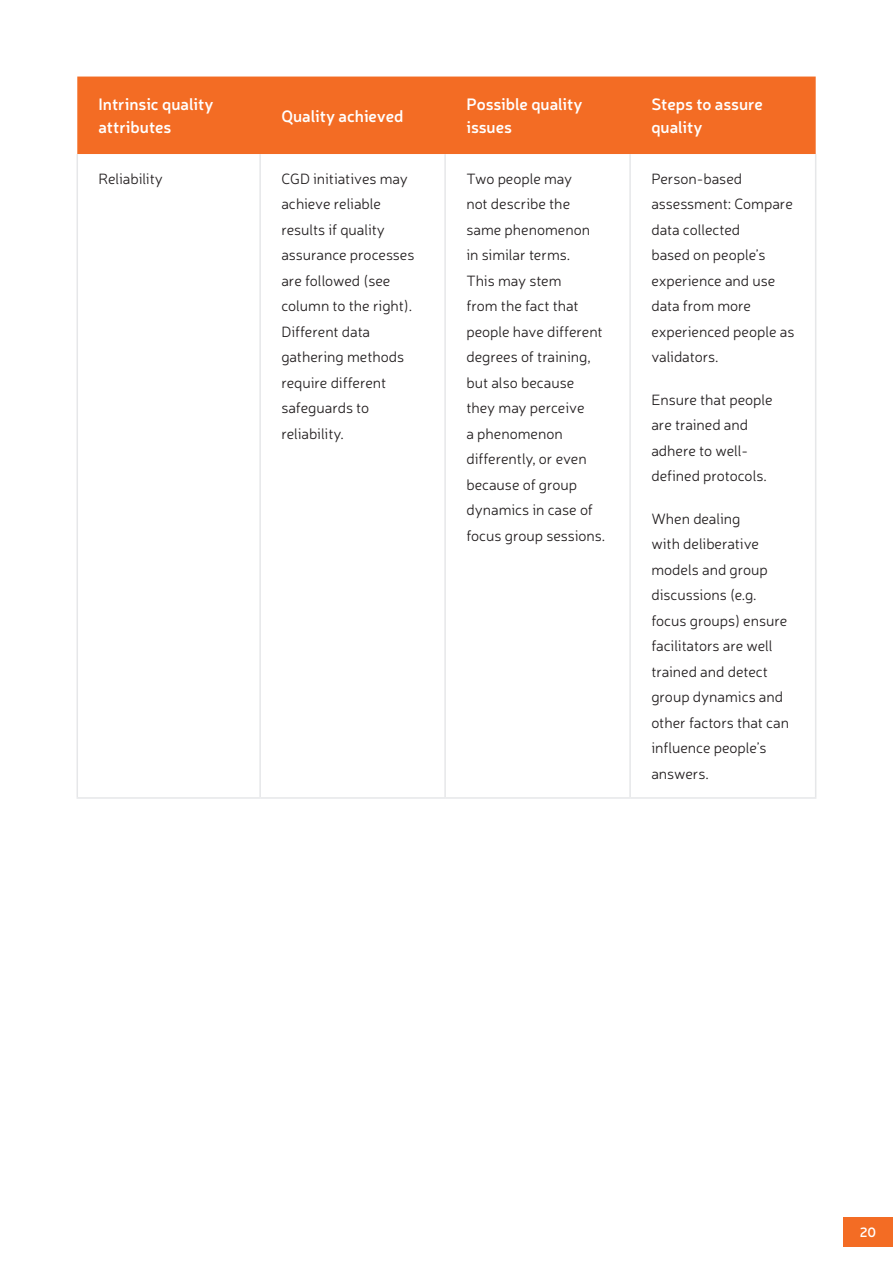
<style>
.page{position:relative;width:893px;height:1263px;background:#fff}
.page>*{position:absolute;margin:0;border:0;box-sizing:border-box;transform-origin:0 0}
.t1{font:600 16.5px/22.5px "Neris";color:#fff}
.t2{font:300 15px/25.5px "Neris";color:#231f20}
.t3{font:600 13.5px "Neris";color:#fff}
</style>
<div class="page">
<div style="left:843px;top:1217px;width:50px;height:30px;background:#f36c24"></div>
<div style="left:77px;top:77px;width:739px;height:77px;background:#f36c24"></div>
<hr style="left:259px;top:154px;width:2px;height:643px;background:#e6e7e9">
<hr style="left:444px;top:154px;width:2px;height:643px;background:#e6e7e9">
<hr style="left:629px;top:154px;width:2px;height:643px;background:#e6e7e9">
<hr style="left:77px;top:797px;width:183px;height:2px;background:#e6e7e9">
<hr style="left:260px;top:797px;width:185px;height:2px;background:#e6e7e9">
<hr style="left:445px;top:797px;width:185px;height:2px;background:#e6e7e9">
<hr style="left:630px;top:797px;width:186px;height:2px;background:#e6e7e9">
<hr style="left:77px;top:154px;width:1px;height:643px;background:#e6e7e9">
<hr style="left:815px;top:154px;width:1px;height:643px;background:#e6e7e9">
<p class="t1" style="left:99px;top:92px;width:116px">Intrinsic quality attributes</p>
<p class="t1" style="left:281px;top:104px;width:124px">Quality achieved</p>
<p class="t1" style="left:466px;top:92px;width:118px">Possible quality issues</p>
<p class="t1" style="left:651px;top:92px;width:113px">Steps to assure quality</p>
<p class="t2" style="left:99px;top:165px;width:66px">Reliability</p>
<p class="t2" style="left:281px;top:165px;width:135px">CGD initiatives may achieve reliable results if quality assurance processes are followed (see column to the right).<br>Different data gathering methods require different safeguards to reliability.</p>
<p class="t2" style="left:466px;top:165px;width:140px">Two people may<br>not describe the same phenomenon in similar terms.<br>This may stem<br>from the fact that people have different degrees of training, but also because they may perceive<br>a phenomenon differently, or even because of group dynamics in case of focus group sessions.</p>
<p class="t2" style="left:651px;top:165px;width:145px">Person-based assessment: Compare data collected<br>based on people’s experience and use data from more experienced people as validators.</p>
<p class="t2" style="left:651px;top:386px;width:123px">Ensure that people are trained and adhere to well&shy;defined protocols.</p>
<p class="t2" style="left:651px;top:505px;width:139px">When dealing<br>with deliberative models and group discussions (e.g. focus groups) ensure facilitators are well trained and detect group dynamics and other factors that can influence people’s answers.</p>
<p class="t3" style="left:860px;top:1223px;width:18px">20</p>
</div>
